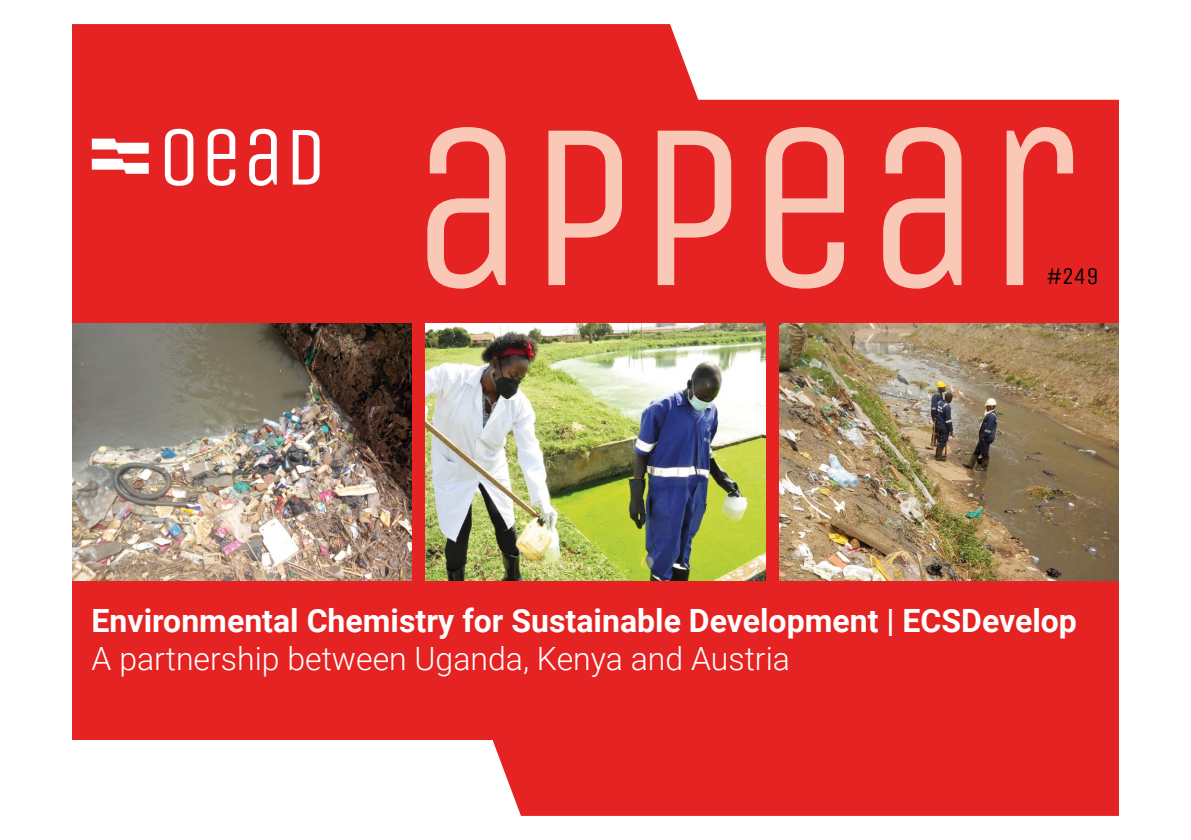
<style>
.page{position:relative;width:1191px;height:840px;background:#fff}
.page>*{position:absolute;margin:0;border:0;box-sizing:border-box;transform-origin:0 0}
.t1{font:237.4px "Unica One";color:#f9c8b6}
.t2{font:700 32px "Roboto";color:#fff}
.t3{font:300 32px "Roboto";color:#fff}
.t4{font:24px "Unica One";color:#000}
</style>
<div class="page">
<div style="left:72px;top:24px;width:1047px;height:792px;background:#e52322"></div>
<img style="left:425px;top:323px;width:340px;height:257px">
<img style="left:779px;top:323px;width:340px;height:257px">
<img style="left:72px;top:323px;width:340px;height:257px">
<svg style="left:165px;top:129px;width:154px;height:57px"></svg>
<svg style="left:92px;top:159px;width:57px;height:15px"></svg>
<svg style="left:92px;top:138px;width:57px;height:15px"></svg>
<div style="left:0;top:739px;width:492px;height:100px;background:#fff"></div>
<h1 class="t1" style="left:408px;top:67px;width:671px">APPEAR</h1>
<p class="t4" style="left:1046px;top:262px;width:53px">#249</p>
<p class="t2" style="left:92px;top:597px;width:987px">Environmental Chemistry for Sustainable Development | ECSDevelop</p>
<p class="t3" style="left:92px;top:636px;width:700px">A partnership between Uganda, Kenya and Austria</p>
</div>
